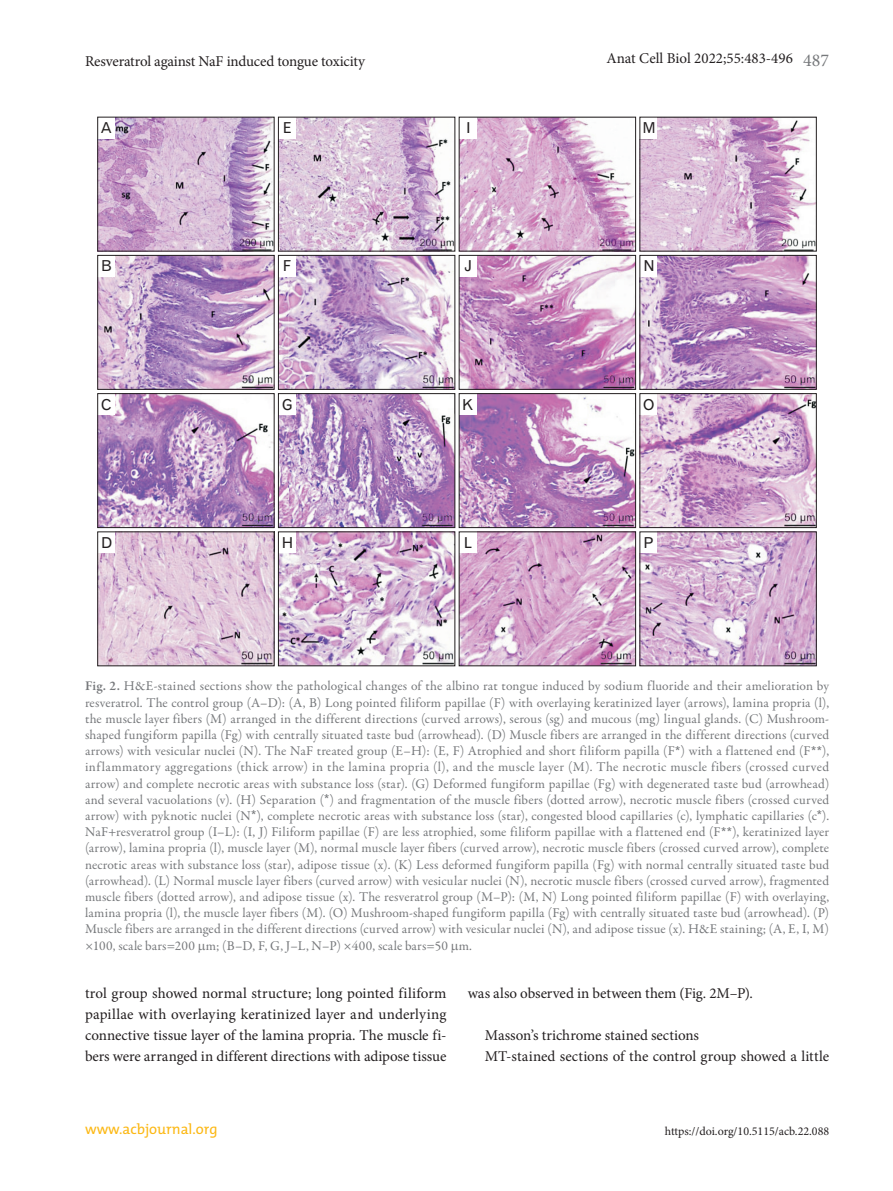
<style>
.page{position:relative;width:893px;height:1191px;background:#fff}
.page>*{position:absolute;margin:0;border:0;box-sizing:border-box;transform-origin:0 0}
.t1{font:15px/21px "Minion Pro";letter-spacing:-.005em;color:#231f20;text-align:justify}
.t2{font:15px "Gothic 720 BT Roman B";color:#231f20}
.t3{font:14.7px "The Mix";color:#fcb814}
.t4{font:13.5px/16.2px "Garamond Premr Pro";letter-spacing:.01em;color:#76787b;text-align:justify}
.t5{font:12px "Minion Pro";color:#231f20}
.s1{font-size:18px;color:#76787b}
.s2{font-weight:600}
.s3{font-family:"Arial"}
</style>
<div class="page">
<svg style="left:97px;top:255px;width:720px;height:411px;background:#c7a7c9"></svg>
<svg style="left:97px;top:117px;width:720px;height:135px;background:#ceb3cd"></svg>
<p class="t1" style="left:85px;top:50px;width:281px">Resveratrol against NaF induced tongue toxicity</p>
<p class="t1" style="left:606px;top:48px;width:224px">Anat Cell Biol 2022;55:483-496 <span class="s1">487</span></p>
<p class="t2" style="left:101px;top:122px;width:12px">A</p>
<p class="t2" style="left:283px;top:122px;width:10px">E</p>
<p class="t2" style="left:466px;top:122px;width:6px">I</p>
<p class="t2" style="left:642px;top:122px;width:15px">M</p>
<p class="t2" style="left:101px;top:260px;width:12px">B</p>
<p class="t2" style="left:283px;top:260px;width:10px">F</p>
<p class="t2" style="left:464px;top:260px;width:9px">J</p>
<p class="t2" style="left:643px;top:260px;width:13px">N</p>
<p class="t2" style="left:101px;top:398px;width:12px">C</p>
<p class="t2" style="left:282px;top:398px;width:12px">G</p>
<p class="t2" style="left:462px;top:398px;width:12px">K</p>
<p class="t2" style="left:643px;top:398px;width:13px">O</p>
<p class="t2" style="left:101px;top:537px;width:13px">D</p>
<p class="t2" style="left:282px;top:537px;width:13px">H</p>
<p class="t2" style="left:464px;top:537px;width:10px">L</p>
<p class="t2" style="left:644px;top:537px;width:12px">P</p>
<p class="t4" style="left:85px;top:678px;width:746px"><span class="s2">Fig. 2.</span> H&amp;E-stained sections show the pathological changes of the albino rat tongue induced by sodium fluoride and their amelioration by resveratrol. The control group (A–D): (A, B) Long pointed filiform papillae (F) with overlaying keratinized layer (arrows), lamina propria (l), the muscle layer fibers (M) arranged in the different directions (curved arrows), serous (sg) and mucous (mg) lingual glands. (C) Mushroom&shy;shaped fungiform papilla (Fg) with centrally situated taste bud (arrowhead). (D) Muscle fibers are arranged in the different directions (curved arrows) with vesicular nuclei (N). The NaF treated group (E–H): (E, F) Atrophied and short filiform papilla (F<span class="s3">*</span>) with a flattened end (F<span class="s3">**</span>), inflammatory aggregations (thick arrow) in the lamina propria (l), and the muscle layer (M). The necrotic muscle fibers (crossed curved arrow) and complete necrotic areas with substance loss (star). (G) Deformed fungiform papillae (Fg) with degenerated taste bud (arrowhead) and several vacuolations (v). (H) Separation (<span class="s3">*</span>) and fragmentation of the muscle fibers (dotted arrow), necrotic muscle fibers (crossed curved arrow) with pyknotic nuclei (N<span class="s3">*</span>), complete necrotic areas with substance loss (star), congested blood capillaries (c), lymphatic capillaries (c<span class="s3">*</span>).<br>NaF+resveratrol group (I–L): (I, J) Filiform papillae (F) are less atrophied, some filiform papillae with a flattened end (F<span class="s3">**</span>), keratinized layer (arrow), lamina propria (l), muscle layer (M), normal muscle layer fibers (curved arrow), necrotic muscle fibers (crossed curved arrow), complete necrotic areas with substance loss (star), adipose tissue (x). (K) Less deformed fungiform papilla (Fg) with normal centrally situated taste bud (arrowhead). (L) Normal muscle layer fibers (curved arrow) with vesicular nuclei (N), necrotic muscle fibers (crossed curved arrow), fragmented muscle fibers (dotted arrow), and adipose tissue (x). The resveratrol group (M–P): (M, N) Long pointed filiform papillae (F) with overlaying, lamina propria (l), the muscle layer fibers (M). (O) Mushroom-shaped fungiform papilla (Fg) with centrally situated taste bud (arrowhead). (P)<br>Muscle fibers are arranged in the different directions (curved arrow) with vesicular nuclei (N), and adipose tissue (x). H&amp;E staining; (A, E, I, M) ×100, scale bars=200 m; (B–D, F, G, J–L, N–P) ×400, scale bars=50 m.</p>
<p class="t1" style="left:85px;top:983px;width:363px">trol group showed normal structure; long pointed filiform papillae with overlaying keratinized layer and underlying connective tissue layer of the lamina propria. The muscle fi&shy;bers were arranged in different directions with adipose tissue</p>
<p class="t1" style="left:468px;top:983px;width:287px">was also observed in between them (Fig. 2M–P).</p>
<p class="t1" style="left:485px;top:1025px;width:346px">Masson’s trichrome stained sections<br>MT-stained sections of the control group showed a little</p>
<p class="t3" style="left:85px;top:1117px;width:134px">www.acbjournal.org</p>
<p class="t5" style="left:665px;top:1123px;width:166px">https://doi.org/10.5115/acb.22.088</p>
</div>
